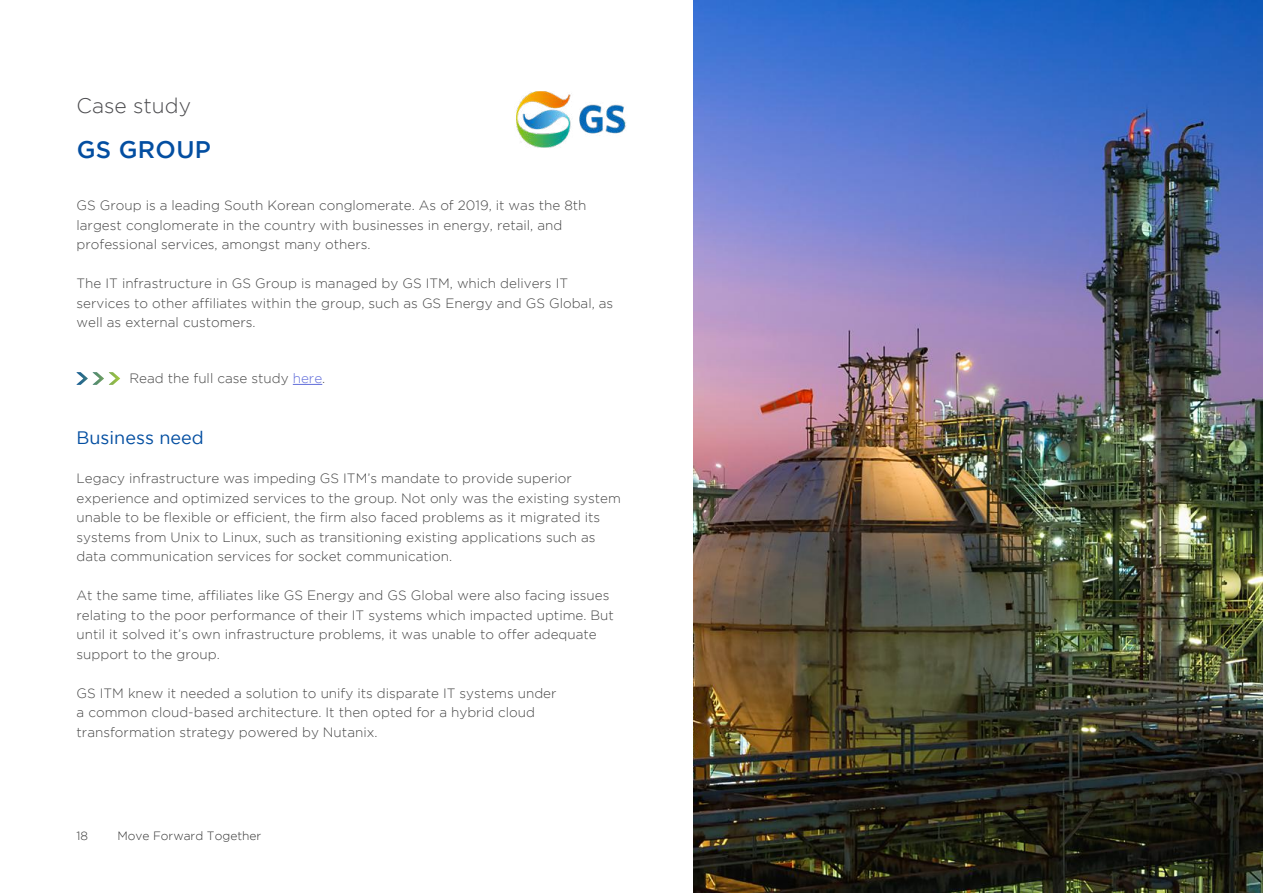
<style>
.page{position:relative;width:1263px;height:893px;background:#fff}
.page>*{position:absolute;margin:0;border:0;box-sizing:border-box;transform-origin:0 0}
.t1{font:500 24px "Gotham";letter-spacing:.015em;color:#034ea1}
.t2{font:300 21px "Gotham";color:#4b4b4e}
.t3{font:18px "Gotham";color:#034ea1}
.t4{font:300 13.5px/19.5px "Gotham";color:#474747}
.t5{font:300 12px "Gotham";color:#333}
.s1{color:#606cda}
</style>
<div class="page">
<img style="left:693px;top:0;width:570px;height:893px">
<img style="left:516px;top:91px;width:110px;height:57px">
<svg style="left:293px;top:384px;width:29px;height:1px"></svg>
<svg style="left:77px;top:372px;width:43px;height:13px"></svg>
<h2 class="t2" style="left:77px;top:94px;width:116px">Case study</h2>
<h1 class="t1" style="left:77px;top:136px;width:136px">GS GROUP</h1>
<p class="t4" style="left:77px;top:195px;width:511px">GS Group is a leading South Korean conglomerate. As of 2019, it was the 8th largest conglomerate in the country with businesses in energy, retail, and professional services, amongst many others.</p>
<p class="t4" style="left:77px;top:273px;width:538px">The IT infrastructure in GS Group is managed by GS ITM, which delivers IT services to other affiliates within the group, such as GS Energy and GS Global, as well as external customers.</p>
<p class="t4" style="left:130px;top:368px;width:197px">Read the full case study <span class="s1">here</span>.</p>
<h3 class="t3" style="left:77px;top:428px;width:129px">Business need</h3>
<p class="t4" style="left:77px;top:468px;width:546px">Legacy infrastructure was impeding GS ITM’s mandate to provide superior experience and optimized services to the group. Not only was the existing system unable to be flexible or efficient, the firm also faced problems as it migrated its systems from Unix to Linux, such as transitioning existing applications such as data communication services for socket communication.</p>
<p class="t4" style="left:77px;top:585px;width:539px">At the same time, affiliates like GS Energy and GS Global were also facing issues relating to the poor performance of their IT systems which impacted uptime. But until it solved it’s own infrastructure problems, it was unable to offer adequate support to the group.</p>
<p class="t4" style="left:77px;top:683px;width:482px">GS ITM knew it needed a solution to unify its disparate IT systems under a common cloud-based architecture. It then opted for a hybrid cloud transformation strategy powered by Nutanix.</p>
<p class="t5" style="left:77px;top:830px;width:13px">18</p>
<p class="t5" style="left:117px;top:830px;width:145px">Move Forward Together</p>
</div>
